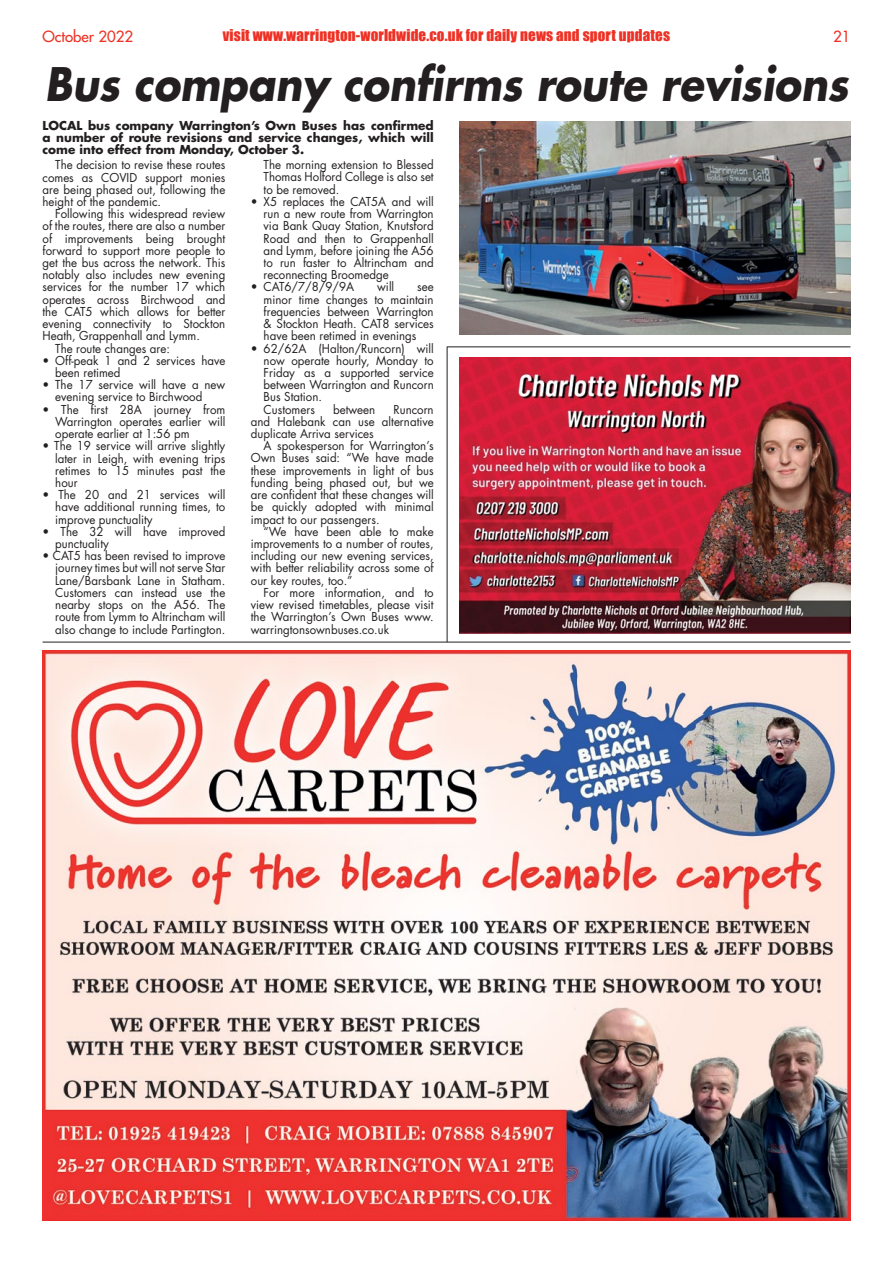
<style>
.page{position:relative;width:893px;height:1263px;background:#fff}
.page>*{position:absolute;margin:0;border:0;box-sizing:border-box;transform-origin:0 0}
.t1{font:italic 700 45px "Futura Std";color:#231f20;scale:.9 1}
.t2{font:15px "Impact";letter-spacing:.01em;color:#ee3124}
.t3{font:500 15px "Futura Std";color:#ee3124}
.t4{font:12px/12.1px "Futura Std";color:#231f20;text-align:justify;scale:.96 1}
.t5{font:700 12px/12px "Futura Std";color:#231f20;text-align:justify}
</style>
<div class="page">
<hr style="left:43px;top:642px;width:807px;height:1px;background:#231f20">
<hr style="left:447px;top:347px;width:403px;height:1px;background:#231f20">
<hr style="left:447px;top:347px;width:1px;height:295px;background:#231f20">
<img style="left:43px;top:650px;width:807px;height:570px">
<img style="left:459px;top:357px;width:392px;height:277px">
<img style="left:459px;top:121px;width:391px;height:213px">
<p class="t3" style="left:43px;top:27px;width:92px">October 2022</p>
<p class="t2" style="left:223px;top:24px;width:449px">visit www.warrington-worldwide.co.uk for daily news and sport updates</p>
<p class="t3" style="left:833px;top:27px;width:19px">21</p>
<h1 class="t1" style="left:45px;top:54px;width:894px">Bus company confirms route revisions</h1>
<p class="t5" style="left:43px;top:119px;width:393px">LOCAL bus company Warrington’s Own Buses has confirmed a number of route revisions and service changes, which will come into effect from Monday, October 3.</p>
<p class="t4" style="left:43px;top:159px;width:192px;text-indent:13px">The decision to revise these routes comes as COVID support monies are being phased out, following the height of the pandemic.</p>
<p class="t4" style="left:55px;top:208px;width:179px">Following this widespread review</p>
<p class="t4" style="left:43px;top:220px;width:192px">of the routes, there are also a number</p>
<p class="t4" style="left:43px;top:232px;width:192px">of improvements being brought</p>
<p class="t4" style="left:43px;top:244px;width:192px">forward to support more people to</p>
<p class="t4" style="left:43px;top:257px;width:192px">get the bus across the network. This</p>
<p class="t4" style="left:43px;top:269px;width:192px">notably also includes new evening</p>
<p class="t4" style="left:43px;top:281px;width:192px">services for the number 17 which</p>
<p class="t4" style="left:43px;top:293px;width:192px">operates across Birchwood and</p>
<p class="t4" style="left:43px;top:306px;width:192px">the CAT5 which allows for better</p>
<p class="t4" style="left:43px;top:318px;width:192px">evening connectivity to Stockton</p>
<p class="t4" style="left:43px;top:330px;width:165px">Heath, Grappenhall and Lymm.</p>
<p class="t4" style="left:55px;top:342px;width:121px">The route changes are:</p>
<p class="t4" style="left:55px;top:354px;width:179px;text-indent:-13px">• Off-peak 1 and 2 services have been retimed</p>
<p class="t4" style="left:55px;top:379px;width:179px;text-indent:-13px">• The 17 service will have a new evening service to Birchwood</p>
<p class="t4" style="left:55px;top:403px;width:179px;text-indent:-13px">• The first 28A journey from Warrington operates earlier will operate earlier at 1:56 pm</p>
<p class="t4" style="left:55px;top:440px;width:179px;text-indent:-13px">• The 19 service will arrive slightly later in Leigh, with evening trips retimes to 15 minutes past the hour</p>
<p class="t4" style="left:55px;top:489px;width:179px;text-indent:-13px">• The 20 and 21 services will have additional running times, to improve punctuality</p>
<p class="t4" style="left:55px;top:525px;width:179px;text-indent:-13px">• The 32 will have improved punctuality</p>
<p class="t4" style="left:55px;top:550px;width:179px;text-indent:-13px">• CAT5 has been revised to improve journey times but will not serve Star Lane/Barsbank Lane in Statham.<br>Customers can instead use the nearby stops on the A56. The route from Lymm to Altrincham will also change to include Partington.</p>
<p class="t4" style="left:264px;top:159px;width:179px">The morning extension to Blessed Thomas Holford College is also set to be removed.</p>
<p class="t4" style="left:264px;top:196px;width:179px;text-indent:-13px">• X5 replaces the CAT5A and will run a new route from Warrington via Bank Quay Station, Knutsford Road and then to Grappenhall and Lymm, before joining the A56 to run faster to Altrincham and reconnecting Broomedge</p>
<p class="t4" style="left:251px;top:281px;width:109px">• CAT6/7/8/9/9A</p>
<p class="t4" style="left:377px;top:281px;width:19px">will</p>
<p class="t4" style="left:264px;top:281px;width:179px;text-indent:154px">see minor time changes to maintain frequencies between Warrington &amp; Stockton Heath. CAT8 services have been retimed in evenings</p>
<p class="t4" style="left:264px;top:342px;width:179px;text-align:left;text-indent:-13px">• 62/62A (Halton/Runcorn) will now operate hourly, Monday to<br>Friday as a supported service between Warrington and Runcorn<br>Bus Station.<br>Customers</p>
<p class="t4" style="left:333px;top:403px;width:45px">between</p>
<p class="t4" style="left:251px;top:403px;width:192px;text-indent:143px">Runcorn and Halebank can use alternative duplicate Arriva services</p>
<p class="t4" style="left:251px;top:440px;width:192px;text-indent:13px">A spokesperson for Warrington’s Own Buses said: “We have made these improvements in light of bus funding being phased out, but we are confident that these changes will be quickly adopted with minimal impact to our passengers.</p>
<p class="t4" style="left:251px;top:525px;width:192px;text-indent:13px">“We have been able to make improvements to a number of routes, including our new evening services, with better reliability across some of our key routes, too.”</p>
<p class="t4" style="left:251px;top:586px;width:192px;text-indent:13px">For more information, and to view revised timetables, please visit the Warrington’s Own Buses www. warringtonsownbuses.co.uk</p>
</div>
